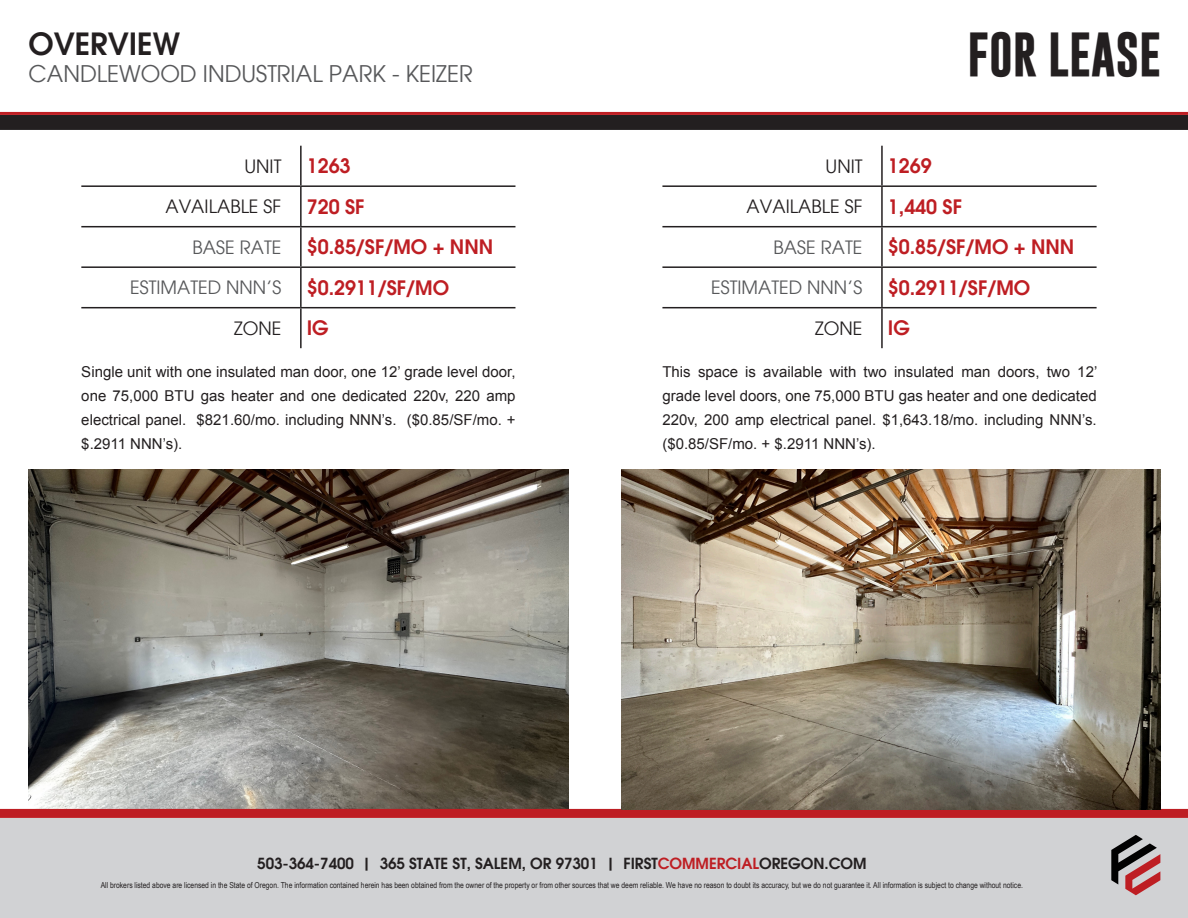
<style>
.page{position:relative;width:1188px;height:918px;background:#fff}
.page>*{position:absolute;margin:0;border:0;box-sizing:border-box;transform-origin:0 0}
.t1{font:700 45px "Gobold";color:#231f20}
.t2{font:600 30px "Avant Garde";color:#231f20}
.t3{font:22.5px "Avant Garde";color:#57585a}
.t4{font:600 19.5px "Avant Garde";color:#be1e23}
.t5{font:18px "Avant Garde";color:#57585a}
.t6{font:18px "Avant Garde";color:#231f20}
.t7{font:15px/24px "Arial";color:#231f20;text-align:justify}
.t8{font:600 15px "Avant Garde";color:#231f20}
.t9{font:8.25px "Arial Narrow";color:#231f20}
.s1{color:#be1e23}
</style>
<div class="page">
<div style="left:1px;top:818px;width:1187px;height:100px;background:#d1d2d4"></div>
<img style="left:28px;top:470px;width:540px;height:339px">
<div style="left:0;top:115px;width:1188px;height:15px;background:#231f20"></div>
<hr style="left:0;top:112px;width:1188px;height:3px;background:#be1e23">
<div style="left:0;top:809px;width:1188px;height:9px;background:#be1e23"></div>
<svg style="left:1111px;top:835px;width:49px;height:60px"></svg>
<hr style="left:300px;top:146px;width:2px;height:39px;background:#231f20">
<hr style="left:300px;top:187px;width:2px;height:39px;background:#231f20">
<hr style="left:300px;top:227px;width:2px;height:39px;background:#231f20">
<hr style="left:300px;top:268px;width:2px;height:39px;background:#231f20">
<hr style="left:300px;top:308px;width:2px;height:40px;background:#231f20">
<hr style="left:81px;top:185px;width:220px;height:2px;background:#231f20">
<hr style="left:301px;top:185px;width:214px;height:2px;background:#231f20">
<hr style="left:81px;top:226px;width:220px;height:1px;background:#231f20">
<hr style="left:301px;top:226px;width:214px;height:1px;background:#231f20">
<hr style="left:81px;top:266px;width:220px;height:2px;background:#231f20">
<hr style="left:301px;top:266px;width:214px;height:2px;background:#231f20">
<hr style="left:81px;top:307px;width:220px;height:1px;background:#231f20">
<hr style="left:301px;top:307px;width:214px;height:1px;background:#231f20">
<img style="left:621px;top:470px;width:540px;height:339px">
<hr style="left:881px;top:146px;width:2px;height:39px;background:#231f20">
<hr style="left:881px;top:187px;width:2px;height:39px;background:#231f20">
<hr style="left:881px;top:227px;width:2px;height:39px;background:#231f20">
<hr style="left:881px;top:268px;width:2px;height:39px;background:#231f20">
<hr style="left:881px;top:308px;width:2px;height:40px;background:#231f20">
<hr style="left:662px;top:185px;width:220px;height:2px;background:#231f20">
<hr style="left:882px;top:185px;width:215px;height:2px;background:#231f20">
<hr style="left:662px;top:226px;width:220px;height:1px;background:#231f20">
<hr style="left:882px;top:226px;width:215px;height:1px;background:#231f20">
<hr style="left:662px;top:266px;width:220px;height:2px;background:#231f20">
<hr style="left:882px;top:266px;width:215px;height:2px;background:#231f20">
<hr style="left:662px;top:307px;width:220px;height:1px;background:#231f20">
<hr style="left:882px;top:307px;width:215px;height:1px;background:#231f20">
<p class="t2" style="left:28px;top:25px;width:153px">OVERVIEW</p>
<p class="t3" style="left:28px;top:61px;width:446px">CANDLEWOOD INDUSTRIAL PARK - KEIZER</p>
<p class="t6" style="left:244px;top:155px;width:38px">UNIT</p>
<p class="t4" style="left:307px;top:153px;width:45px">1263</p>
<p class="t6" style="left:165px;top:196px;width:117px">AVAILABLE SF</p>
<p class="t4" style="left:307px;top:194px;width:59px">720 SF</p>
<p class="t5" style="left:193px;top:236px;width:90px">BASE RATE</p>
<p class="t4" style="left:307px;top:234px;width:188px">$0.85/SF/MO + NNN</p>
<p class="t5" style="left:130px;top:277px;width:153px">ESTIMATED NNN’S</p>
<p class="t4" style="left:307px;top:275px;width:144px">$0.2911/SF/MO</p>
<p class="t6" style="left:234px;top:317px;width:49px">ZONE</p>
<p class="t4" style="left:307px;top:315px;width:23px">IG</p>
<p class="t7" style="left:81px;top:360px;width:436px">Single unit with one insulated man door, one 12’ grade level door, one 75,000 BTU gas heater and one dedicated 220v, 220 amp electrical panel. $821.60/mo. including NNN’s. ($0.85/SF/mo. + $.2911 NNN’s).</p>
<p class="t1" style="left:968px;top:26px;width:195px">FOR LEASE</p>
<p class="t6" style="left:826px;top:155px;width:38px">UNIT</p>
<p class="t4" style="left:888px;top:153px;width:45px">1269</p>
<p class="t6" style="left:746px;top:196px;width:117px">AVAILABLE SF</p>
<p class="t4" style="left:888px;top:194px;width:76px">1,440 SF</p>
<p class="t5" style="left:774px;top:236px;width:90px">BASE RATE</p>
<p class="t4" style="left:888px;top:234px;width:188px">$0.85/SF/MO + NNN</p>
<p class="t5" style="left:711px;top:277px;width:153px">ESTIMATED NNN’S</p>
<p class="t4" style="left:888px;top:275px;width:144px">$0.2911/SF/MO</p>
<p class="t6" style="left:815px;top:317px;width:49px">ZONE</p>
<p class="t4" style="left:888px;top:315px;width:23px">IG</p>
<p class="t7" style="left:662px;top:360px;width:436px">This space is available with two insulated man doors, two 12’ grade level doors, one 75,000 BTU gas heater and one dedicated 220v, 200 amp electrical panel. $1,643.18/mo. including NNN’s. ($0.85/SF/mo. + $.2911 NNN’s).</p>
<p class="t8" style="left:257px;top:853px;width:611px">503-364-7400 | 365 STATE ST, SALEM, OR 97301 | FIRST<span class="s1">COMMERCIAL</span>OREGON.COM</p>
<p class="t9" style="left:101px;top:879px;width:924px">All brokers listed above are licensed in the State of Oregon. The information contained herein has been obtained from the owner of the property or from other sources that we deem reliable. We have no reason to doubt its accuracy, but we do not guarantee it. All information is subject to change without notice.</p>
</div>
